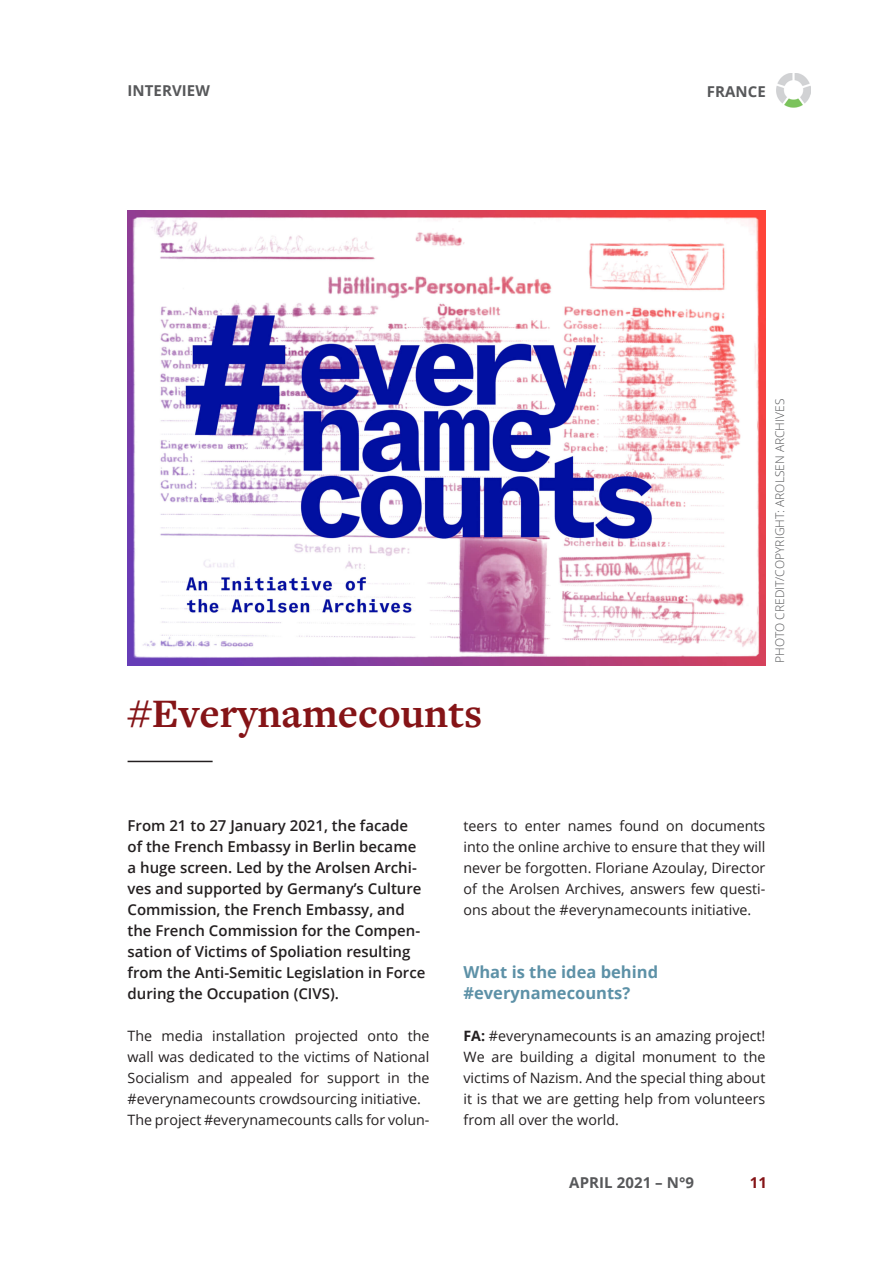
<style>
.page{position:relative;width:893px;height:1263px;background:#fff}
.page>*{position:absolute;margin:0;border:0;box-sizing:border-box;transform-origin:0 0}
.kop_1{font:700 42px "Freight Text Pro";color:#851417}
.KOP_3_BLAUW{font:700 16.5px/21px "Open Sans";color:#5d91a7}
.inleiding{font:600 15px/21px "Open Sans";color:#231f20}
.stijlelementen{font:700 15px "Open Sans";letter-spacing:.005em;color:#57585a}
.land{font:700 15px "Open Sans";letter-spacing:.005em;color:#57585a}
.t1{font:700 15px "Open Sans";color:#851417}
.t2{font:14.25px/21px "Open Sans";color:#231f20;text-align:justify}
.uitleg{font:300 12px "Open Sans";color:#57585a}
.s1{font-weight:700}
</style>
<div class="page">
<img style="left:128px;top:210px;width:637px;height:455px">
<hr style="left:128px;top:761px;width:85px;height:1px;background:#231f20">
<img style="left:777px;top:73px;width:34px;height:34px">
<p class="stijlelementen" style="left:128px;top:80px;width:84px">INTERVIEW</p>
<p class="land" style="left:707px;top:81px;width:61px">FRANCE</p>
<p class="kop_1" style="left:128px;top:685px;width:356px">#Everynamecounts</p>
<p class="uitleg" style="left:772px;top:663px;width:266px;rotate:-90deg">PHOTO CREDIT/COPYRIGHT: AROLSEN ARCHIVES</p>
<p class="inleiding" style="left:128px;top:815px;width:296px">From 21 to 27 January 2021, the facade of the French Embassy in Berlin became a huge screen. Led by the Arolsen Archi&shy;ves and supported by Germany’s Culture Commission, the French Embassy, and the French Commission for the Compen&shy;sation of Victims of Spoliation resulting</p>
<p class="inleiding" style="left:128px;top:962px;width:299px">from the Anti-Semitic Legislation in Force during the Occupation (CIVS).</p>
<p class="t2" style="left:128px;top:1025px;width:303px">The media installation projected onto the wall was dedicated to the victims of National Socialism and appealed for support in the #everynamecounts crowdsourcing initiative.</p>
<p class="t2" style="left:128px;top:1109px;width:303px">The project #everynamecounts calls for volun-</p>
<p class="t2" style="left:463px;top:815px;width:303px">teers to enter names found on documents into the online archive to ensure that they will never be forgotten. Floriane Azoulay, Director of the Arolsen Archives, answers few questi&shy;ons about the #everynamecounts initiative.</p>
<p class="KOP_3_BLAUW" style="left:463px;top:961px;width:196px">What is the idea behind #everynamecounts?</p>
<p class="t2" style="left:463px;top:1025px;width:303px"><span class="s1">FA:</span> #everynamecounts is an amazing project!<br>We are building a digital monument to the victims of Nazism. And the special thing about it is that we are getting help from volunteers from all over the world.</p>
<p class="stijlelementen" style="left:569px;top:1172px;width:126px">APRIL 2021 – N°9</p>
<p class="t1" style="left:750px;top:1172px;width:19px">11</p>
</div>
